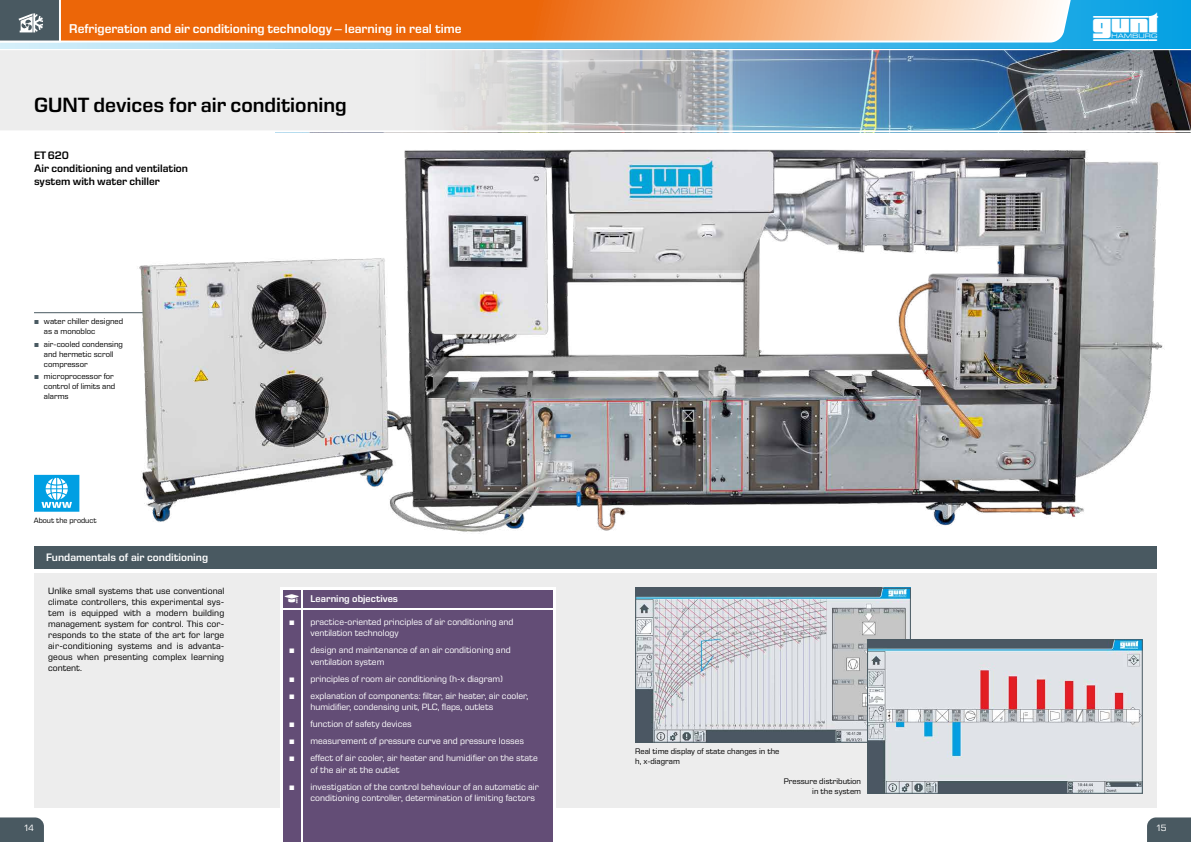
<style>
.page{position:relative;width:1191px;height:842px;background:#fff}
.page>*{position:absolute;margin:0;border:0;box-sizing:border-box;transform-origin:0 0}
.t1{font:700 39.8px "gunt 2 E Symbol";color:#fff}
.t2{font:600 21px "Eurostile Next LT Pro";color:#000}
.t3{font:600 13px "Eurostile Next LT Pro";color:#fff}
.t4{font:600 11px/13px "Eurostile Next LT Pro";color:#000}
.t5{font:600 11px "Eurostile Next LT Pro";color:#fff}
.t6{font:600 10px "Eurostile Next LT Pro";color:#fff}
.t7{font:9.3px/11.5px "Eurostile Next LT Pro";color:#fff}
.t8{font:9.3px/11px "Eurostile Next LT Pro";letter-spacing:.01em;color:#000;text-align:justify}
.t9{font:8.3px/10px "Eurostile Next LT Pro";color:#000}
.t10{font:7.8px "Eurostile Next LT Pro";color:#000}
.s1{color:#495961}
</style>
<div class="page">
<svg style="left:0;top:48px;width:1191px;height:83px;background:#b6c3ce"></svg>
<div style="left:34px;top:573px;width:1123px;height:235px;background:#ededed"></div>
<hr style="left:34px;top:312px;width:122px;height:1px;background:#495961">
<img style="left:56px;top:54px;width:1119px;height:493px">
<div style="left:34px;top:547px;width:1123px;height:22px;background:#495961"></div>
<svg style="left:280px;top:588px;width:276px;height:254px;background:#e8e5eb"></svg>
<div style="left:283px;top:590px;width:17px;height:17px;background:#634d76"></div>
<div style="left:303px;top:590px;width:250px;height:17px;background:#634d76"></div>
<div style="left:303px;top:610px;width:250px;height:232px;background:#634d76"></div>
<div style="left:283px;top:610px;width:17px;height:232px;background:#634d76"></div>
<img style="left:637px;top:590px;width:272px;height:151px">
<div style="left:635px;top:588px;width:276px;height:155px;border:1px solid #495961"></div>
<img style="left:869px;top:641px;width:271px;height:151px">
<div style="left:867px;top:639px;width:275px;height:155px;border:1px solid #495961"></div>
<svg style="left:1147px;top:817px;width:44px;height:25px"></svg>
<svg style="left:0;top:817px;width:44px;height:25px"></svg>
<div style="left:0;top:0;width:1191px;height:48px;background:linear-gradient(to right,#d7effa,#04a0e3)"></div>
<svg style="left:0;top:0;width:1075px;height:44px;background:#ec9759"></svg>
<svg style="left:0;top:0;width:61px;height:43px;background:#69767d"></svg>
<svg style="left:34px;top:475px;width:45px;height:37px;background:#3ab4e9"></svg>
<svg style="left:1093px;top:16px;width:18px;height:25px"></svg>
<h3 class="t3" style="left:69px;top:21px;width:394px">Refrigeration and air conditioning technology – learning in real time</h3>
<h2 class="t2" style="left:34px;top:93px;width:314px">GUNT devices for air conditioning</h2>
<p class="t4" style="left:34px;top:149px;width:156px">ET620<br>Air conditioning and ventilation system with water chiller</p>
<p class="t9" style="left:44px;top:317px;width:81px;text-indent:-10px"><span class="s1">•</span> water chiller designed as a monobloc</p>
<p class="t9" style="left:44px;top:339px;width:80px;text-indent:-10px"><span class="s1">•</span> air-cooled condensing and hermetic scroll compressor</p>
<p class="t9" style="left:44px;top:372px;width:73px;text-indent:-10px"><span class="s1">•</span> microprocessor for control of limits and alarms</p>
<p class="t10" style="left:34px;top:516px;width:64px">About the product</p>
<p class="t5" style="left:46px;top:551px;width:163px">Fundamentals of air conditioning</p>
<p class="t8" style="left:48px;top:586px;width:178px">Unlike small systems that use conventional climate controllers, this experimental sys&shy;tem is equipped with a modern building management system for control. This cor&shy;responds to the state of the art for large air-conditioning systems and is advanta&shy;geous when presenting complex learning content.</p>
<p class="t6" style="left:311px;top:593px;width:89px">Learning objectives</p>
<p class="t7" style="left:310px;top:616px;width:204px;text-indent:-21px">• practice-oriented principles of air conditioning and ventilation technology</p>
<p class="t7" style="left:310px;top:645px;width:202px;text-indent:-21px">• design and maintenance of an air conditioning and ventilation system</p>
<p class="t7" style="left:289px;top:673px;width:215px">• principles of room air conditioning (h-x diagram)</p>
<p class="t7" style="left:310px;top:690px;width:219px;text-indent:-21px">• explanation of components: filter, air heater, air cooler, humidifier, condensing unit, PLC, flaps, outlets</p>
<p class="t7" style="left:289px;top:719px;width:124px">• function of safety devices</p>
<p class="t7" style="left:289px;top:736px;width:236px">• measurement of pressure curve and pressure losses</p>
<p class="t7" style="left:310px;top:753px;width:229px;text-indent:-21px">• effect of air cooler, air heater and humidifier on the state of the air at the outlet</p>
<p class="t7" style="left:310px;top:781px;width:230px;text-indent:-21px">• investigation of the control behaviour of an automatic air conditioning controller, determination of limiting factors</p>
<p class="t9" style="left:635px;top:747px;width:146px;line-height:9.5px">Real time display of state changes in the h, x-diagram</p>
<p class="t9" style="left:784px;top:777px;width:79px;line-height:9.5px;text-align:right">Pressure distribution in the system</p>
<h1 class="t1" style="left:1111px;top:7px;width:51px">◆■▼</h1>
<p class="t7" style="left:24px;top:822px;width:11px">14</p>
<p class="t7" style="left:1157px;top:822px;width:11px">15</p>
</div>
